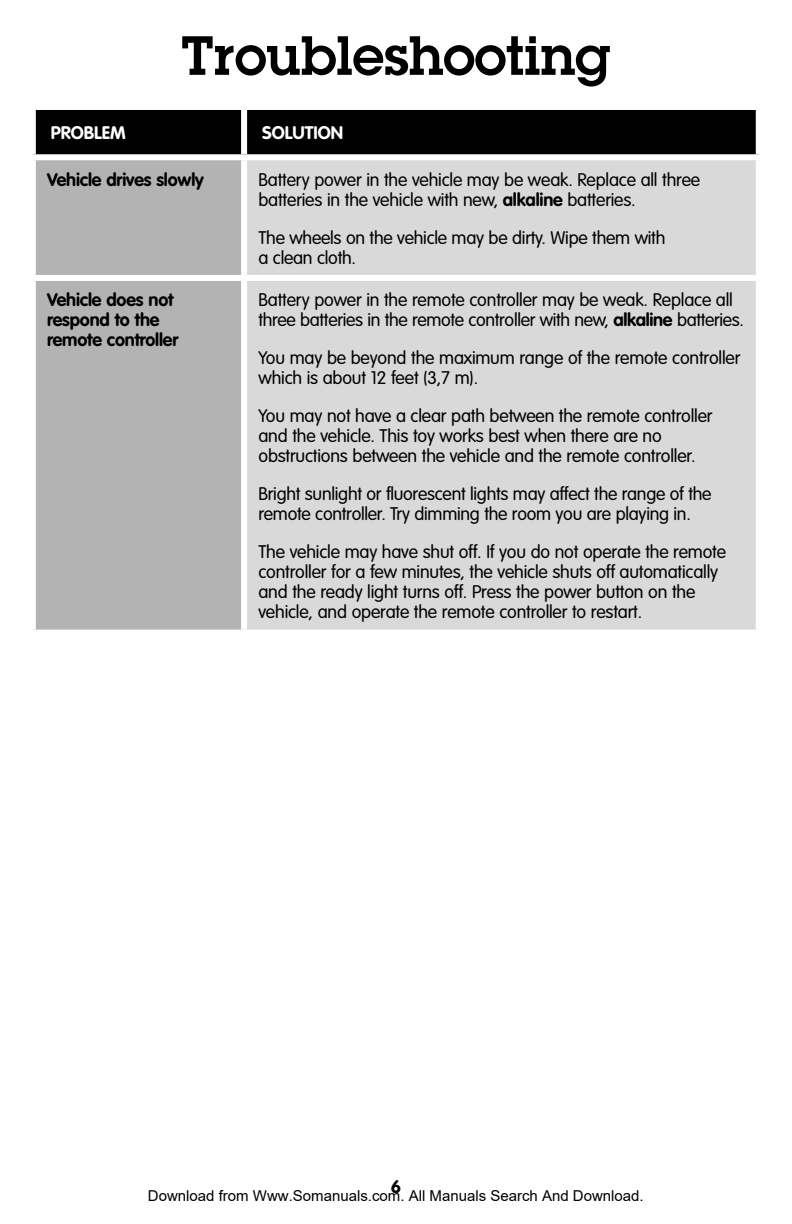
<style>
.page{position:relative;width:792px;height:1224px;background:#fff}
.page>*{position:absolute;margin:0;border:0;box-sizing:border-box;transform-origin:0 0}
.t1{font:600 54px "Lubalin Graph Std";color:#000}
.t2{font:300 18px/20px "VAG Rounded Std";letter-spacing:-.01em;color:#000}
.t3{font:700 18px/20px "VAG Rounded Std";letter-spacing:-.01em;color:#000}
.t4{font:700 18px "VAG Rounded Std";color:#fff}
.t5{font:15px "Arial";color:#000}
.s1{font-weight:700}
</style>
<div class="page">
<div style="left:36px;top:110px;width:720px;height:44px;background:#000"></div>
<div style="left:36px;top:160px;width:205px;height:470px;background:#b3b3b3"></div>
<div style="left:247px;top:160px;width:509px;height:470px;background:#d9d9d9"></div>
<div style="left:241px;top:110px;width:6px;height:44px;background:#fff"></div>
<div style="left:30px;top:275px;width:214px;height:6px;background:#fff"></div>
<div style="left:244px;top:275px;width:518px;height:6px;background:#fff"></div>
<h1 class="t1" style="left:181px;top:36px;width:431px">Troubleshooting</h1>
<p class="t4" style="left:51px;top:125px;width:77px">PROBLEM</p>
<p class="t4" style="left:262px;top:125px;width:82px">SOLUTION</p>
<p class="t3" style="left:47px;top:171px;width:158px">Vehicle drives slowly</p>
<p class="t2" style="left:259px;top:171px;width:443px">Battery power in the vehicle may be weak. Replace all three batteries in the vehicle with new, <span class="s1">alkaline</span> batteries.</p>
<p class="t2" style="left:259px;top:229px;width:408px">The wheels on the vehicle may be dirty. Wipe them with a clean cloth.</p>
<p class="t3" style="left:47px;top:291px;width:133px">Vehicle does not respond to the remote controller</p>
<p class="t2" style="left:259px;top:291px;width:487px">Battery power in the remote controller may be weak. Replace all three batteries in the remote controller with new, <span class="s1">alkaline</span> batteries.</p>
<p class="t2" style="left:259px;top:349px;width:483px">You may be beyond the maximum range of the remote controller which is about 12 feet (3,7 m).</p>
<p class="t2" style="left:259px;top:407px;width:456px">You may not have a clear path between the remote controller and the vehicle. This toy works best when there are no obstructions between the vehicle and the remote controller.</p>
<p class="t2" style="left:259px;top:485px;width:455px">Bright sunlight or fluorescent lights may affect the range of the remote controller. Try dimming the room you are playing in.</p>
<p class="t2" style="left:259px;top:543px;width:469px">The vehicle may have shut off. If you do not operate the remote controller for a few minutes, the vehicle shuts off automatically and the ready light turns off. Press the power button on the vehicle, and operate the remote controller to restart.</p>
<p class="t3" style="left:391px;top:1178px;width:12px">6</p>
<p class="t5" style="left:148px;top:1187px;width:497px">Download from Www.Somanuals.com. All Manuals Search And Download.</p>
</div>
